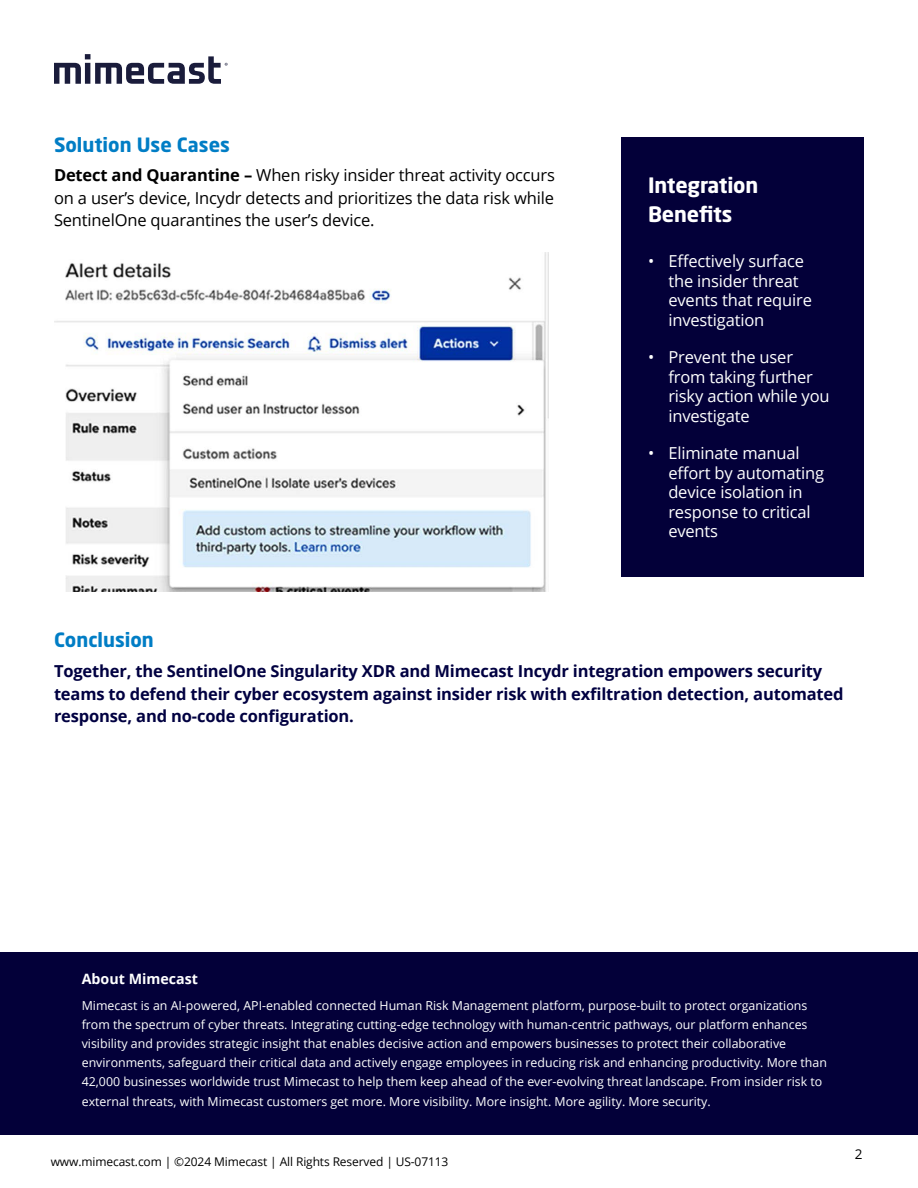
<style>
.page{position:relative;width:918px;height:1188px;background:#fff}
.page>*{position:absolute;margin:0;border:0;box-sizing:border-box;transform-origin:0 0}
.t1{font:700 21px/28.5px "Neo Sans W1 G";letter-spacing:-.01em;color:#fff}
.t2{font:700 19.5px "Neo Sans W1 G";color:#007dc5}
.t3{font:16.5px/19.5px "Open Sans";letter-spacing:-.01em;color:#fff}
.t4{font:700 16.5px/22.5px "Open Sans";letter-spacing:-.01em;color:#010041}
.t5{font:16.5px/22.5px "Open Sans";letter-spacing:-.01em;color:#000;text-align:justify}
.t6{font:700 14.25px "Open Sans";color:#fff}
.t7{font:13.5px "Open Sans";color:#000}
.t8{font:12.3px/19.2px "Open Sans";color:#fff}
.t9{font:12px "Open Sans";letter-spacing:-.01em;color:#000}
.s1{font-weight:700}
</style>
<div class="page">
<svg style="left:54px;top:54px;width:174px;height:30px"></svg>
<div style="left:622px;top:137px;width:242px;height:440px;background:#030039"></div>
<img style="left:54px;top:252px;width:495px;height:340px">
<div style="left:0;top:952px;width:918px;height:183px;background:#030039"></div>
<h2 class="t2" style="left:54px;top:132px;width:178px">Solution Use Cases</h2>
<h3 class="t5" style="left:54px;top:164px;width:503px"><span class="s1">Detect and Quarantine –</span> When risky insider threat activity occurs on a user’s device, Incydr detects and prioritizes the data risk while SentinelOne quarantines the user’s device.</h3>
<h1 class="t1" style="left:648px;top:171px;width:112px">Integration<br>Benefits</h1>
<h3 class="t3" style="left:668px;top:251px;width:145px;text-indent:-20px">• Effectively surface the insider threat events that require investigation</h3>
<h3 class="t3" style="left:668px;top:347px;width:163px;text-indent:-20px">• Prevent the user from taking further risky action while you investigate</h3>
<h3 class="t3" style="left:668px;top:443px;width:157px;text-indent:-20px">• Eliminate manual effort by automating device isolation in response to critical events</h3>
<h2 class="t2" style="left:54px;top:627px;width:101px">Conclusion</h2>
<h3 class="t4" style="left:54px;top:659px;width:791px">Together, the SentinelOne Singularity XDR and Mimecast Incydr integration empowers security teams to defend their cyber ecosystem against insider risk with exfiltration detection, automated response, and no-code configuration.</h3>
<p class="t6" style="left:82px;top:968px;width:118px">About Mimecast</p>
<p class="t8" style="left:82px;top:995px;width:747px">Mimecast is an AI-powered, API-enabled connected Human Risk Management platform, purpose-built to protect organizations from the spectrum of cyber threats. Integrating cutting-edge technology with human-centric pathways, our platform enhances visibility and provides strategic insight that enables decisive action and empowers businesses to protect their collaborative environments, safeguard their critical data and actively engage employees in reducing risk and enhancing productivity. More than 42,000 businesses worldwide trust Mimecast to help them keep ahead of the ever-evolving threat landscape. From insider risk to external threats, with Mimecast customers get more. More visibility. More insight. More agility. More security.</p>
<p class="t9" style="left:51px;top:1154px;width:399px">www.mimecast.com | ©2024 Mimecast | All Rights Reserved | US-07113</p>
<p class="t7" style="left:855px;top:1145px;width:9px">2</p>
</div>
